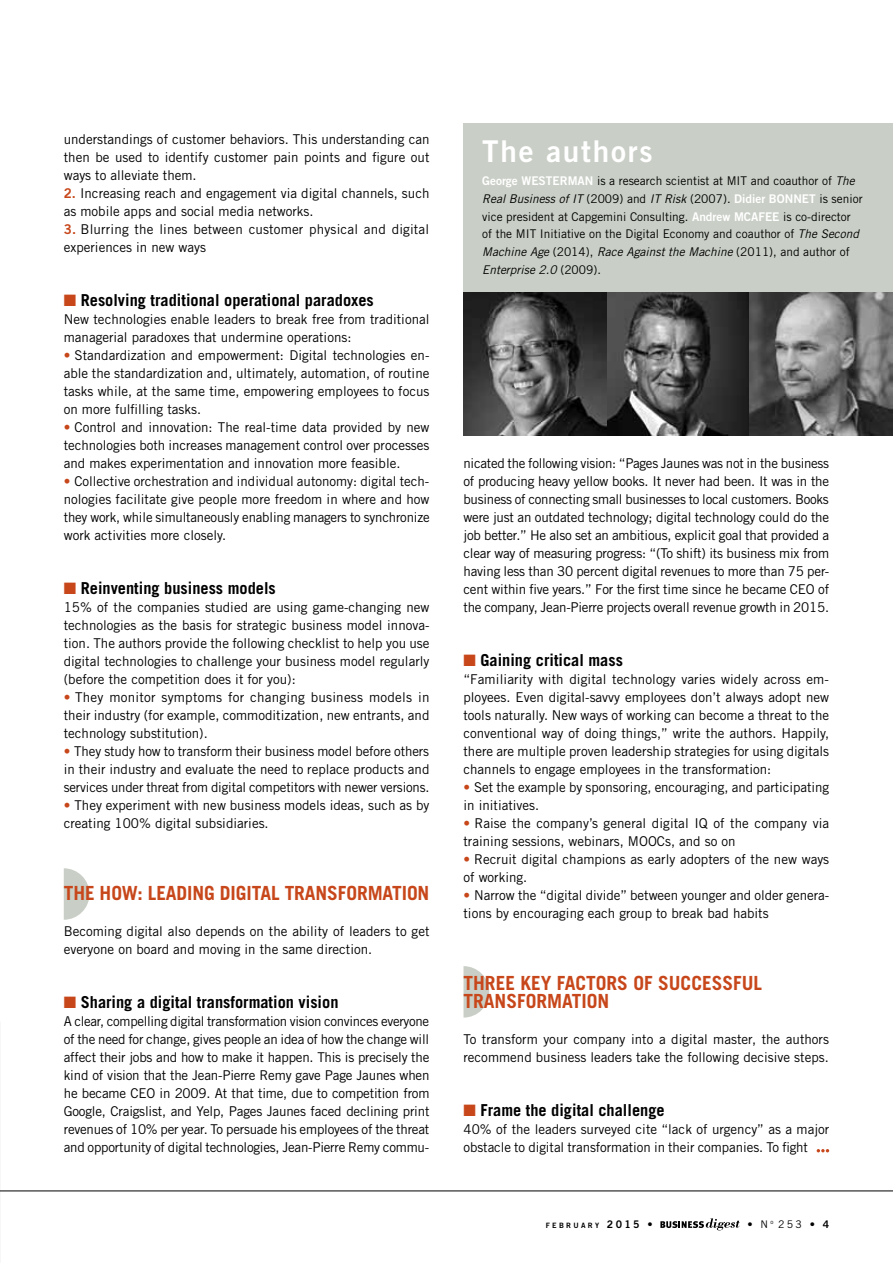
<style>
.page{position:relative;width:893px;height:1263px;background:#fff}
.page>*{position:absolute;margin:0;border:0;box-sizing:border-box;transform-origin:0 0}
.t1{font:30px "Trade Gothic Bold Two";letter-spacing:.06em;color:#fff}
.t2{font:700 19.5px/18px "Trade Gothic";color:#c7471b}
.t3{font:700 16.5px "Trade Gothic";color:#000}
.t4{font:13.5px/18px "Trade Gothic";color:#000}
.t5{font:12px/17.7px "Trade Gothic";color:#000}
.t6{font:10.5px "Trade Gothic";color:#000}
.t7{font:7.35px "Trade Gothic Bold Two";letter-spacing:.315em;color:#000}
.s1{font-family:"Trade Gothic Bold Two";color:#c7471b}
.s2{color:#c7471b}
.s3{font-family:"Trade Gothic Bold Two";color:#fff}
.s4{font-style:italic}
.s5{font-size:10.5px}
.s6{font-family:"Trade Gothic";font-size:10.5px}
.s7{font-family:"Trade Gothic Bold Two"}
</style>
<div class="page">
<svg style="left:660px;top:1218px;width:80px;height:12px"></svg>
<hr style="left:0;top:1191px;width:893px;height:1px;background:#000">
<svg style="left:64px;top:868px;width:26px;height:52px"></svg>
<svg style="left:463px;top:966px;width:26px;height:51px"></svg>
<div style="left:463px;top:123px;width:430px;height:305px;background:#c9cfc6"></div>
<img style="left:463px;top:293px;width:430px;height:143px">
<svg style="left:817px;top:1149px;width:12px;height:3px"></svg>
<p class="t4" style="left:64px;top:130px;width:367px;text-align:justify">understandings of customer behaviors. This understanding can then be used to identify customer pain points and figure out ways to alleviate them.</p>
<p class="t4" style="left:64px;top:184px;width:367px"><span class="s1">2.</span> Increasing reach and engagement via digital channels, such as mobile apps and social media networks.</p>
<p class="t4" style="left:64px;top:220px;width:367px"><span class="s1">3.</span> Blurring the lines between customer physical and digital experiences in new ways</p>
<p class="t3" style="left:64px;top:290px;width:312px"><span class="s2">■</span> Resolving traditional operational paradoxes</p>
<p class="t4" style="left:64px;top:310px;width:367px">New technologies enable leaders to break free from traditional managerial paradoxes that undermine operations:</p>
<p class="t4" style="left:64px;top:346px;width:367px;text-align:justify"><span class="s2">•</span> Standardization and empowerment: Digital technologies en&shy;able the standardization and, ultimately, automation, of routine tasks while, at the same time, empowering employees to focus on more fulfilling tasks.</p>
<p class="t4" style="left:64px;top:418px;width:367px;text-align:justify"><span class="s2">•</span> Control and innovation: The real-time data provided by new technologies both increases management control over processes and makes experimentation and innovation more feasible.</p>
<p class="t4" style="left:64px;top:472px;width:367px;text-align:justify"><span class="s2">•</span> Collective orchestration and individual autonomy: digital tech&shy;nologies facilitate give people more freedom in where and how they work, while simultaneously enabling managers to synchronize work activities more closely.</p>
<p class="t3" style="left:64px;top:578px;width:214px"><span class="s2">■</span> Reinventing business models</p>
<p class="t4" style="left:64px;top:598px;width:367px;text-align:justify">15% of the companies studied are using game-changing new technologies as the basis for strategic business model innova&shy;tion. The authors provide the following checklist to help you use digital technologies to challenge your business model regularly (before the competition does it for you):</p>
<p class="t4" style="left:64px;top:688px;width:367px;text-align:justify"><span class="s2">•</span> They monitor symptoms for changing business models in their industry (for example, commoditization, new entrants, and technology substitution).</p>
<p class="t4" style="left:64px;top:742px;width:367px;text-align:justify"><span class="s2">•</span> They study how to transform their business model before others in their industry and evaluate the need to replace products and services under threat from digital competitors with newer versions.</p>
<p class="t4" style="left:64px;top:796px;width:367px"><span class="s2">•</span> They experiment with new business models ideas, such as by creating 100% digital subsidiaries.</p>
<h2 class="t2" style="left:64px;top:884px;width:367px">THE HOW: LEADING DIGITAL TRANSFORMATION</h2>
<p class="t4" style="left:64px;top:922px;width:367px">Becoming digital also depends on the ability of leaders to get everyone on board and moving in the same direction.</p>
<p class="t3" style="left:64px;top:992px;width:276px"><span class="s2">■</span> Sharing a digital transformation vision</p>
<p class="t4" style="left:64px;top:1012px;width:367px;text-align:justify">A clear, compelling digital transformation vision convinces everyone of the need for change, gives people an idea of how the change will affect their jobs and how to make it happen. This is precisely the kind of vision that the Jean-Pierre Remy gave Page Jaunes when he became CEO in 2009. At that time, due to competition from Google, Craigslist, and Yelp, Pages Jaunes faced declining print revenues of 10% per year. To persuade his employees of the threat and opportunity of digital technologies, Jean-Pierre Remy commu-</p>
<h1 class="t1" style="left:482px;top:133px;width:172px">The authors</h1>
<p class="t5" style="left:482px;top:172px;width:382px"><span class="s3">George Westerman</span> is a research scientist at MIT and coauthor of <span class="s4">The Real Business of IT</span> (2009) and <span class="s4">IT Risk</span> (2007). <span class="s3">Didier Bonnet</span> is senior vice president at Capgemini Consulting. <span class="s3">Andrew McAfee</span> is co-director of the MIT Initiative on the Digital Economy and coauthor of <span class="s4">The Second Machine Age</span> (2014), <span class="s4">Race Against the Machine</span> (2011), and author of <span class="s4">Enterprise 2.0</span> (2009).</p>
<p class="t4" style="left:463px;top:454px;width:367px;text-align:justify">nicated the following vision: “Pages Jaunes was not in the business of producing heavy yellow books. It never had been. It was in the business of connecting small businesses to local customers. Books were just an outdated technology; digital technology could do the job better.” He also set an ambitious, explicit goal that provided a clear way of measuring progress: “(To shift) its business mix from having less than 30 percent digital revenues to more than 75 per&shy;cent within five years.” For the first time since he became CEO of the company, Jean-Pierre projects overall revenue growth in 2015.</p>
<p class="t3" style="left:463px;top:650px;width:161px"><span class="s2">■</span> Gaining critical mass</p>
<p class="t4" style="left:463px;top:670px;width:367px;text-align:justify">“Familiarity with digital technology varies widely across em&shy;ployees. Even digital-savvy employees don’t always adopt new tools naturally. New ways of working can become a threat to the conventional way of doing things,” write the authors. Happily, there are multiple proven leadership strategies for using digitals channels to engage employees in the transformation:</p>
<p class="t4" style="left:463px;top:778px;width:367px"><span class="s2">•</span> Set the example by sponsoring, encouraging, and participating in initiatives.</p>
<p class="t4" style="left:463px;top:814px;width:367px"><span class="s2">•</span> Raise the company’s general digital IQ of the company via training sessions, webinars, MOOCs, and so on</p>
<p class="t4" style="left:463px;top:850px;width:367px"><span class="s2">•</span> Recruit digital champions as early adopters of the new ways of working.</p>
<p class="t4" style="left:463px;top:886px;width:367px"><span class="s2">•</span> Narrow the “digital divide” between younger and older genera&shy;tions by encouraging each group to break bad habits</p>
<h2 class="t2" style="left:463px;top:974px;width:300px">THREE KEY FACTORS OF SUCCESSFUL<br>TRANSFORMATION</h2>
<p class="t4" style="left:463px;top:1030px;width:367px">To transform your company into a digital master, the authors recommend business leaders take the following decisive steps.</p>
<p class="t3" style="left:463px;top:1100px;width:203px"><span class="s2">■</span> Frame the digital challenge</p>
<p class="t4" style="left:463px;top:1120px;width:367px">40% of the leaders surveyed cite “lack of urgency” as a major obstacle to digital transformation in their companies. To fight</p>
<p class="t7" style="left:546px;top:1221px;width:108px">FEBRUARY <span class="s5">2015</span> <span class="s6">•</span></p>
<p class="t6" style="left:747px;top:1218px;width:83px"><span class="s7">•</span> N<sup>o</sup> 253 • <span class="s7">4</span></p>
</div>
